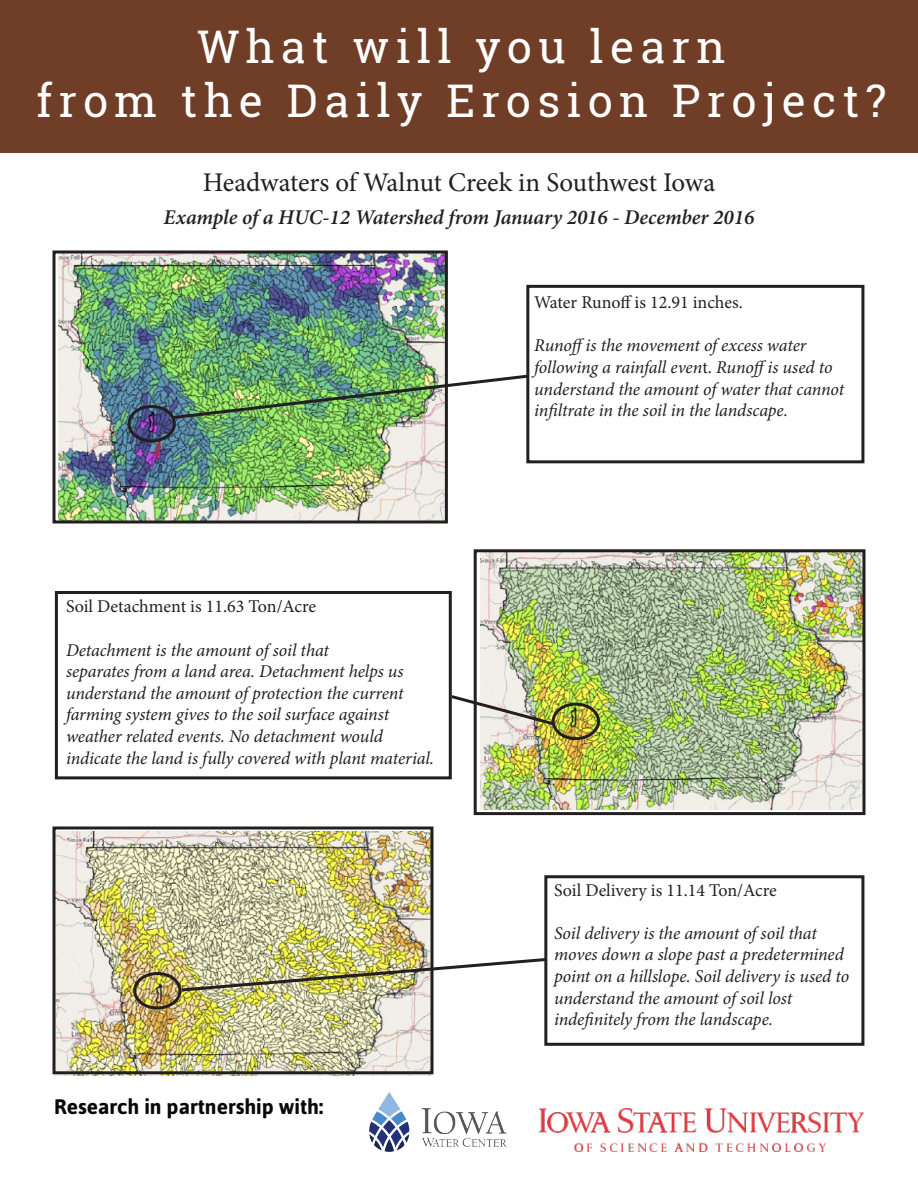
<style>
.page{position:relative;width:918px;height:1188px;background:#fff}
.page>*{position:absolute;margin:0;border:0;box-sizing:border-box;transform-origin:0 0}
.t1{font:45px "Roboto Slab";letter-spacing:.14em;color:#fff}
.t2{font:27px "Minion Pro";letter-spacing:-.005em;color:#231f20}
.t3{font:italic 600 21px "Minion Pro";color:#231f20}
.t4{font:700 21px "Asap";color:#08070a}
.t5{font:italic 18px/21.6px "Minion Pro";letter-spacing:-.01em;color:#231f20}
.t6{font:18px "Minion Pro";letter-spacing:-.005em;color:#231f20}
.s1{font-style:normal}
</style>
<div class="page">
<div style="left:55px;top:591px;width:397px;height:188px;border:3px solid #231f20"></div>
<div style="left:0;top:0;width:918px;height:153px;background:#703e27"></div>
<div style="left:526px;top:285px;width:338px;height:178px;border:3px solid #231f20"></div>
<div style="left:544px;top:875px;width:320px;height:171px;border:3px solid #231f20"></div>
<img style="left:540px;top:1108px;width:324px;height:43px">
<img style="left:58px;top:254px;width:386px;height:266px">
<div style="left:127px;top:405px;width:49px;height:37px;border:3px solid #231f20;border-radius:50%"></div>
<img style="left:481px;top:553px;width:381px;height:257px">
<img style="left:54px;top:831px;width:378px;height:245px">
<div style="left:552px;top:703px;width:48px;height:37px;border:3px solid #231f20;border-radius:50%"></div>
<div style="left:133px;top:972px;width:49px;height:38px;border:3px solid #231f20;border-radius:50%"></div>
<img style="left:169px;top:373px;width:361px;height:48px">
<img style="left:179px;top:956px;width:369px;height:37px">
<img style="left:448px;top:693px;width:108px;height:34px">
<div style="left:52px;top:250px;width:396px;height:274px;border:3px solid #231f20"></div>
<div style="left:474px;top:549px;width:392px;height:266px;border:3px solid #231f20"></div>
<div style="left:52px;top:826px;width:382px;height:248px;border:3px solid #231f20"></div>
<img style="left:369px;top:1093px;width:138px;height:59px">
<p class="t1" style="left:197px;top:16px;width:530px">What will you learn</p>
<p class="t1" style="left:36px;top:70px;width:852px">from the Daily Erosion Project?</p>
<p class="t2" style="left:203px;top:165px;width:514px">Headwaters of Walnut Creek in Southwest Iowa</p>
<p class="t3" style="left:164px;top:202px;width:592px">Example of a HUC-12 Watershed from January 2016 - December 2016</p>
<p class="t6" style="left:66px;top:595px;width:252px">Soil Detachment is 11.63 Ton/Acre</p>
<p class="t5" style="left:66px;top:639px;width:265px">Detachment is the amount of soil that</p>
<p class="t5" style="left:66px;top:661px;width:339px">separates from a land area. Detachment helps us</p>
<p class="t5" style="left:66px;top:682px;width:339px">understand the amount of protection the current farming system gives to the soil surface against</p>
<p class="t5" style="left:66px;top:726px;width:318px">weather related events. No detachment would</p>
<p class="t5" style="left:66px;top:747px;width:370px">indicate the land is fully covered with plant material.</p>
<p class="t4" style="left:54px;top:1093px;width:271px">Research in partnership with:</p>
<p class="t6" style="left:534px;top:290px;width:210px">Water Runoff is 12.91 inches.</p>
<p class="t5" style="left:534px;top:335px;width:274px">Runoffis the movement of excess water</p>
<p class="t5" style="left:534px;top:357px;width:300px">following a rainfall even<span class="s1">t.</span> Runoffis used to</p>
<p class="t5" style="left:534px;top:378px;width:312px">understand the amount of water that cannot</p>
<p class="t5" style="left:534px;top:400px;width:255px">infiltrate in the soil in the landscape.</p>
<p class="t6" style="left:554px;top:878px;width:224px">Soil Delivery is 11.14 Ton/Acre</p>
<p class="t5" style="left:554px;top:922px;width:264px">Soil delivery is the amount of soil that</p>
<p class="t5" style="left:554px;top:944px;width:297px">moves down a slope past a predetermined point on a hillslope. Soil delivery is used to understand the amount of soil lost</p>
<p class="t5" style="left:554px;top:1009px;width:221px">indefinitely from the landscape.</p>
</div>
